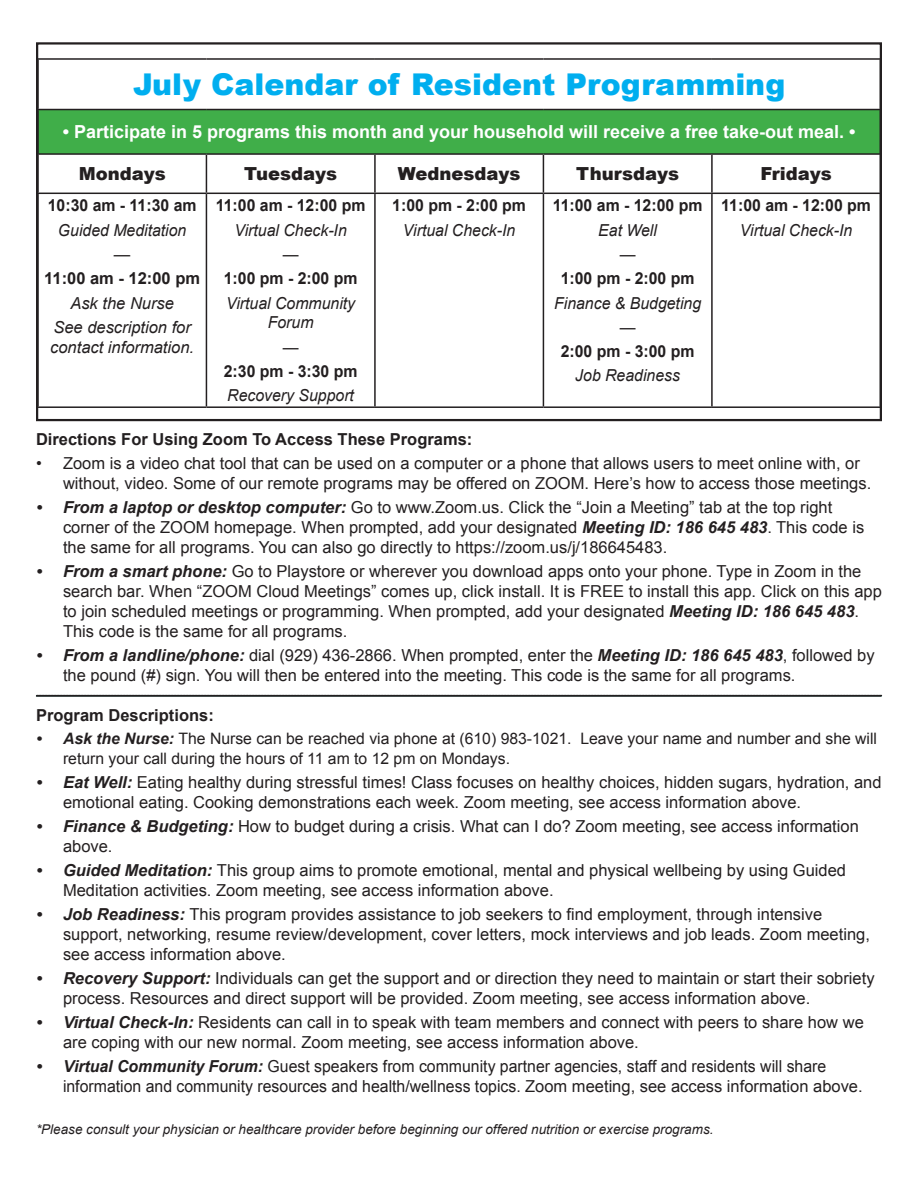
<style>
.page{position:relative;width:918px;height:1188px;background:#fff}
.page>*{position:absolute;margin:0;border:0;box-sizing:border-box;transform-origin:0 0}
.t1{font:900 30px "Arial";color:#00aeef}
.t2{font:700 18px "Arial";color:#fff}
.t3{font:900 18px "Arial";color:#231f20}
.t4{font:16.5px/19.8px "Arial";color:#231f20}
.t5{font:16.5px/19.8px "Arial";color:#231f20;scale:.96 1}
.t6{font:italic 16.5px/19.8px "Arial";color:#231f20;text-align:center;scale:.96 1}
.t7{font:700 16.5px "Arial";color:#231f20;scale:.96 1}
.t8{font:700 16.5px "Arial";color:#231f20}
.t9{font:italic 16.5px/19.8px "Arial";color:#231f20}
.t10{font:15.75px/19.8px "Arial";color:#231f20}
.t11{font:italic 13.5px "Arial";color:#231f20}
.s1{font-weight:700;font-style:italic}
</style>
<div class="page">
<svg style="left:36px;top:695px;width:846px;height:2px;background:#343637"></svg>
<div style="left:38px;top:110px;width:842px;height:44px;background:#40ae49"></div>
<hr style="left:37px;top:58px;width:169px;height:2px;background:#231f20">
<hr style="left:206px;top:58px;width:169px;height:2px;background:#231f20">
<hr style="left:375px;top:58px;width:168px;height:2px;background:#231f20">
<hr style="left:543px;top:58px;width:169px;height:2px;background:#231f20">
<hr style="left:712px;top:58px;width:169px;height:2px;background:#231f20">
<hr style="left:37px;top:109px;width:169px;height:1px;background:#231f20">
<hr style="left:206px;top:109px;width:169px;height:1px;background:#231f20">
<hr style="left:375px;top:109px;width:168px;height:1px;background:#231f20">
<hr style="left:543px;top:109px;width:169px;height:1px;background:#231f20">
<hr style="left:712px;top:109px;width:169px;height:1px;background:#231f20">
<hr style="left:37px;top:153px;width:169px;height:2px;background:#231f20">
<hr style="left:206px;top:153px;width:169px;height:2px;background:#231f20">
<hr style="left:206px;top:155px;width:1px;height:38px;background:#231f20">
<hr style="left:375px;top:153px;width:168px;height:2px;background:#231f20">
<hr style="left:374px;top:155px;width:2px;height:38px;background:#231f20">
<hr style="left:543px;top:153px;width:169px;height:2px;background:#231f20">
<hr style="left:543px;top:155px;width:1px;height:38px;background:#231f20">
<hr style="left:712px;top:153px;width:169px;height:2px;background:#231f20">
<hr style="left:711px;top:155px;width:2px;height:38px;background:#231f20">
<hr style="left:37px;top:193px;width:169px;height:1px;background:#231f20">
<hr style="left:206px;top:193px;width:169px;height:1px;background:#231f20">
<hr style="left:206px;top:194px;width:1px;height:212px;background:#231f20">
<hr style="left:375px;top:193px;width:168px;height:1px;background:#231f20">
<hr style="left:374px;top:194px;width:2px;height:212px;background:#231f20">
<hr style="left:543px;top:193px;width:169px;height:1px;background:#231f20">
<hr style="left:543px;top:194px;width:1px;height:212px;background:#231f20">
<hr style="left:712px;top:193px;width:169px;height:1px;background:#231f20">
<hr style="left:711px;top:194px;width:2px;height:212px;background:#231f20">
<hr style="left:37px;top:406px;width:169px;height:2px;background:#231f20">
<hr style="left:206px;top:406px;width:169px;height:2px;background:#231f20">
<hr style="left:375px;top:406px;width:168px;height:2px;background:#231f20">
<hr style="left:543px;top:406px;width:169px;height:2px;background:#231f20">
<hr style="left:712px;top:406px;width:169px;height:2px;background:#231f20">
<div style="left:36px;top:42px;width:846px;height:379px;border:2px solid #231f20"></div>
<p class="t1" style="left:133px;top:63px;width:654px">July Calendar of Resident Programming</p>
<p class="t2" style="left:63px;top:120px;width:794px">• Participate in 5 programs this month and your household will receive a free take-out meal. •</p>
<p class="t3" style="left:79px;top:161px;width:89px">Mondays</p>
<p class="t3" style="left:244px;top:161px;width:95px">Tuesdays</p>
<p class="t3" style="left:398px;top:161px;width:124px">Wednesdays</p>
<p class="t3" style="left:576px;top:161px;width:104px">Thursdays</p>
<p class="t3" style="left:760px;top:161px;width:73px">Fridays</p>
<p class="t7" style="left:48px;top:195px;width:157px">10:30 am - 11:30 am</p>
<p class="t6" style="left:58px;top:220px;width:135px">Guided Meditation</p>
<p class="t9" style="left:114px;top:244px;width:18px">—</p>
<p class="t8" style="left:44px;top:267px;width:157px">11:00 am - 12:00 pm</p>
<p class="t9" style="left:70px;top:293px;width:105px">Ask the Nurse</p>
<p class="t9" style="left:50px;top:317px;width:145px">See description for contact information.</p>
<p class="t7" style="left:216px;top:195px;width:157px">11:00 am - 12:00 pm</p>
<p class="t6" style="left:234px;top:220px;width:119px">Virtual Check-In</p>
<p class="t6" style="left:283px;top:244px;width:18px">—</p>
<p class="t7" style="left:224px;top:267px;width:141px">1:00 pm - 2:00 pm</p>
<p class="t6" style="left:226px;top:293px;width:136px">Virtual Community<br>Forum</p>
<p class="t6" style="left:283px;top:337px;width:18px">—</p>
<p class="t7" style="left:224px;top:360px;width:141px">2:30 pm - 3:30 pm</p>
<p class="t6" style="left:227px;top:386px;width:134px">Recovery Support</p>
<p class="t7" style="left:392px;top:195px;width:141px">1:00 pm - 2:00 pm</p>
<p class="t6" style="left:403px;top:220px;width:119px">Virtual Check-In</p>
<p class="t7" style="left:553px;top:195px;width:157px">11:00 am - 12:00 pm</p>
<p class="t6" style="left:598px;top:220px;width:63px">Eat Well</p>
<p class="t6" style="left:620px;top:244px;width:18px">—</p>
<p class="t7" style="left:561px;top:267px;width:141px">1:00 pm - 2:00 pm</p>
<p class="t6" style="left:554px;top:293px;width:155px">Finance &amp; Budgeting</p>
<p class="t6" style="left:620px;top:317px;width:18px">—</p>
<p class="t7" style="left:561px;top:340px;width:141px">2:00 pm - 3:00 pm</p>
<p class="t6" style="left:575px;top:366px;width:111px">Job Readiness</p>
<p class="t7" style="left:721px;top:195px;width:157px">11:00 am - 12:00 pm</p>
<p class="t6" style="left:740px;top:220px;width:119px">Virtual Check-In</p>
<p class="t8" style="left:36px;top:428px;width:438px">Directions For Using Zoom To Access These Programs:</p>
<p class="t4" style="left:63px;top:454px;width:810px;text-indent:-27px">• Zoom is a video chat tool that can be used on a computer or a phone that allows users to meet online with, or without, video. Some of our remote programs may be offered on ZOOM. Here’s how to access those meetings.</p>
<p class="t4" style="left:63px;top:498px;width:803px;text-indent:-27px"><span class="s1">• From a laptop or desktop computer:</span> Go to www.Zoom.us. Click the “Join a Meeting” tab at the top right corner of the ZOOM homepage. When prompted, add your designated <span class="s1">Meeting ID: 186 645 483</span>. This code is the same for all programs. You can also go directly to https://zoom.us/j/186645483.</p>
<p class="t4" style="left:63px;top:562px;width:820px;text-indent:-27px"><span class="s1">• From a smart phone:</span> Go to Playstore or wherever you download apps onto your phone. Type in Zoom in the search bar. When “ZOOM Cloud Meetings” comes up, click install. It is FREE to install this app. Click on this app to join scheduled meetings or programming. When prompted, add your designated <span class="s1">Meeting ID: 186 645 483</span>.<br>This code is the same for all programs.</p>
<p class="t4" style="left:63px;top:645px;width:813px;text-indent:-27px"><span class="s1">• From a landline/phone:</span> dial (929) 436-2866. When prompted, enter the <span class="s1">Meeting ID: 186 645 483</span>, followed by the pound (#) sign. You will then be entered into the meeting. This code is the same for all programs.</p>
<p class="t8" style="left:36px;top:704px;width:179px">Program Descriptions:</p>
<p class="t10" style="left:63px;top:729px;width:816px;text-indent:-27px"><span class="s1">• Ask the Nurse:</span> The Nurse can be reached via phone at (610) 983-1021. Leave your name and number and she will return your call during the hours of 11 am to 12 pm on Mondays.</p>
<p class="t4" style="left:63px;top:773px;width:820px;text-indent:-27px"><span class="s1">• Eat Well:</span> Eating healthy during stressful times! Class focuses on healthy choices, hidden sugars, hydration, and emotional eating. Cooking demonstrations each week. Zoom meeting, see access information above.</p>
<p class="t4" style="left:63px;top:817px;width:797px;text-indent:-27px"><span class="s1">• Finance &amp; Budgeting:</span> How to budget during a crisis. What can I do? Zoom meeting, see access information above.</p>
<p class="t4" style="left:63px;top:861px;width:785px;text-indent:-27px"><span class="s1">• Guided Meditation:</span> This group aims to promote emotional, mental and physical wellbeing by using Guided<br>Meditation activities. Zoom meeting, see access information above.</p>
<p class="t4" style="left:63px;top:905px;width:808px;text-indent:-27px"><span class="s1">• Job Readiness:</span> This program provides assistance to job seekers to find employment, through intensive support, networking, resume review/development, cover letters, mock interviews and job leads. Zoom meeting, see access information above.</p>
<p class="t4" style="left:63px;top:969px;width:813px;text-indent:-27px"><span class="s1">• Recovery Support:</span> Individuals can get the support and or direction they need to maintain or start their sobriety process. Resources and direct support will be provided. Zoom meeting, see access information above.</p>
<p class="t4" style="left:63px;top:1013px;width:802px;text-indent:-27px"><span class="s1">• Virtual Check-In:</span> Residents can call in to speak with team members and connect with peers to share how we are coping with our new normal. Zoom meeting, see access information above.</p>
<p class="t5" style="left:63px;top:1057px;width:835px;text-indent:-27px"><span class="s1">• Virtual Community Forum:</span> Guest speakers from community partner agencies, staff and residents will share information and community resources and health/wellness topics. Zoom meeting, see access information above.</p>
<p class="t11" style="left:36px;top:1120px;width:679px">*Please consult your physician or healthcare provider before beginning our offered nutrition or exercise programs.</p>
</div>
